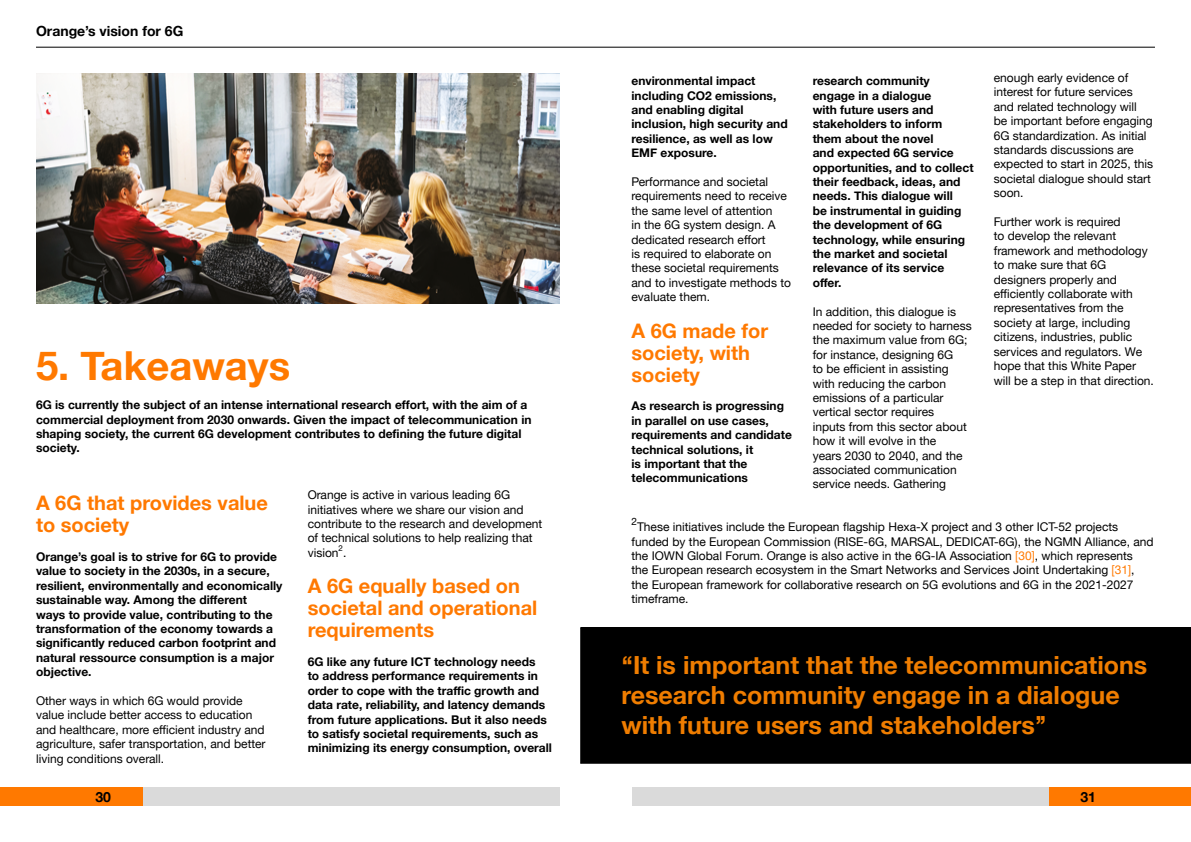
<style>
.page{position:relative;width:1191px;height:842px;background:#fff}
.page>*{position:absolute;margin:0;border:0;box-sizing:border-box;transform-origin:0 0}
.Titre_de_Parties{font:700 40px "Helvetica Neue";color:#ff7900}
.t1{font:700 25px/30px "Helvetica Neue";color:#ef7d00}
.Titre_de_sous-partie{font:700 20px/22px "Helvetica Neue";color:#ff7900}
.t2{font:700 14px "Helvetica Neue";color:#000}
.t3{font:12px/14.4px "Helvetica Neue";color:#000}
.t4{font:700 12px/14.4px "Helvetica Neue";color:#000}
.t5{font:12px/14.4px "Helvetica Neue LT Arabic";color:#000}
.t6{font:700 12px/14.4px "Helvetica Neue LT Arabic";color:#000}
.t7{font:10px "Helvetica Neue LT Arabic";color:#000}
.t8{font:8px "Helvetica Neue LT Arabic";color:#000}
.s1{font-family:"Helvetica Neue";color:#ff7900}
</style>
<div class="page">
<div style="left:0;top:787px;width:143px;height:19px;background:#ff7900"></div>
<div style="left:1048px;top:788px;width:143px;height:18px;background:#ff7900"></div>
<div style="left:143px;top:787px;width:416px;height:19px;background:#dadada"></div>
<div style="left:632px;top:788px;width:416px;height:18px;background:#dadada"></div>
<hr style="left:36px;top:47px;width:1119px;height:1px;background:#000">
<img style="left:36px;top:73px;width:523px;height:230px">
<div style="left:580px;top:628px;width:610px;height:135px;background:#000"></div>
<div style="left:580px;top:627px;width:611px;height:137px;border:1px solid #000"></div>
<p class="t2" style="left:36px;top:20px;width:149px">Orange’s vision for 6G</p>
<p class="Titre_de_Parties" style="left:36px;top:335px;width:256px">5. Takeaways</p>
<p class="t6" style="left:36px;top:398px;width:497px">6G is currently the subject of an intense international research effort, with the aim of a commercial deployment from 2030 onwards. Given the impact of telecommunication in shaping society, the current 6G development contributes to defining the future digital society.</p>
<p class="Titre_de_sous-partie" style="left:36px;top:492px;width:233px">A 6G that provides value to society</p>
<p class="t4" style="left:36px;top:550px;width:248px">Orange’s goal is to strive for 6G to provide value to society in the 2030s, in a secure, resilient, environmentally and economically sustainable way. Among the different<br>ways to provide value, contributing to the transformation of the economy towards a significantly reduced carbon footprint and natural ressource consumption is a major objective.</p>
<p class="t3" style="left:36px;top:693px;width:231px">Other ways in which 6G would provide value include better access to education and healthcare, more efficient industry and agriculture, safer transportation, and better living conditions overall.</p>
<p class="t3" style="left:308px;top:488px;width:236px">Orange is active in various leading 6G initiatives where we share our vision and contribute to the research and development of technical solutions to help realizing that vision .</p>
<p class="t8" style="left:339px;top:543px;width:6px">2</p>
<p class="Titre_de_sous-partie" style="left:308px;top:576px;width:231px">A 6G equally based on societal and operational requirements</p>
<p class="t4" style="left:308px;top:655px;width:246px">6G like any future ICT technology needs<br>to address performance requirements in order to cope with the traffic growth and data rate, reliability, and latency demands from future applications. But it also needs to satisfy societal requirements, such as minimizing its energy consumption, overall</p>
<p class="t4" style="left:631px;top:74px;width:158px">environmental impact including CO2 emissions, and enabling digital inclusion, high security and resilience, as well as low<br>EMF exposure.</p>
<p class="t3" style="left:631px;top:174px;width:161px">Performance and societal requirements need to receive the same level of attention<br>in the 6G system design. A dedicated research effort<br>is required to elaborate on these societal requirements and to investigate methods to evaluate them.</p>
<p class="Titre_de_sous-partie" style="left:631px;top:320px;width:138px">A 6G made for society, with society</p>
<p class="t4" style="left:631px;top:399px;width:162px">As research is progressing in parallel on use cases, requirements and candidate technical solutions, it<br>is important that the telecommunications</p>
<p class="t4" style="left:812px;top:74px;width:162px">research community engage in a dialogue<br>with future users and stakeholders to inform them about the novel<br>and expected 6G service opportunities, and to collect their feedback, ideas, and needs. This dialogue will<br>be instrumental in guiding the development of 6G technology, while ensuring the market and societal relevance of its service offer.</p>
<p class="t3" style="left:812px;top:304px;width:160px">In addition, this dialogue is needed for society to harness the maximum value from 6G; for instance, designing 6G<br>to be efficient in assisting with reducing the carbon emissions of a particular vertical sector requires<br>inputs from this sector about how it will evolve in the<br>years 2030 to 2040, and the associated communication service needs. Gathering</p>
<p class="t3" style="left:993px;top:71px;width:161px">enough early evidence of interest for future services and related technology will be important before engaging<br>6G standardization. As initial standards discussions are expected to start in 2025, this societal dialogue should start soon.</p>
<p class="t3" style="left:993px;top:215px;width:162px">Further work is required<br>to develop the relevant framework and methodology to make sure that 6G designers properly and efficiently collaborate with representatives from the society at large, including citizens, industries, public services and regulators. We hope that this White Paper will be a step in that direction.</p>
<p class="t7" style="left:631px;top:516px;width:7px">2</p>
<p class="t5" style="left:631px;top:520px;width:523px;text-indent:6px">These initiatives include the European flagship Hexa-X project and 3 other ICT-52 projects funded by the European Commission (RISE-6G, MARSAL, DEDICAT-6G), the NGMN Alliance, and the IOWN Global Forum. Orange is also active in the 6G-IA Association <span class="s1">[30]</span>, which represents<br>the European research ecosystem in the Smart Networks and Services Joint Undertaking <span class="s1">[31]</span>, the European framework for collaborative research on 5G evolutions and 6G in the 2021-2027 timeframe.</p>
<p class="t1" style="left:621px;top:651px;width:527px">‘‘It is important that the telecommunications</p>
<p class="t1" style="left:621px;top:681px;width:500px">research community engage in a dialogue with future users and stakeholders’’</p>
<p class="t2" style="left:95px;top:786px;width:17px">30</p>
<p class="t2" style="left:1080px;top:786px;width:17px">31</p>
</div>
